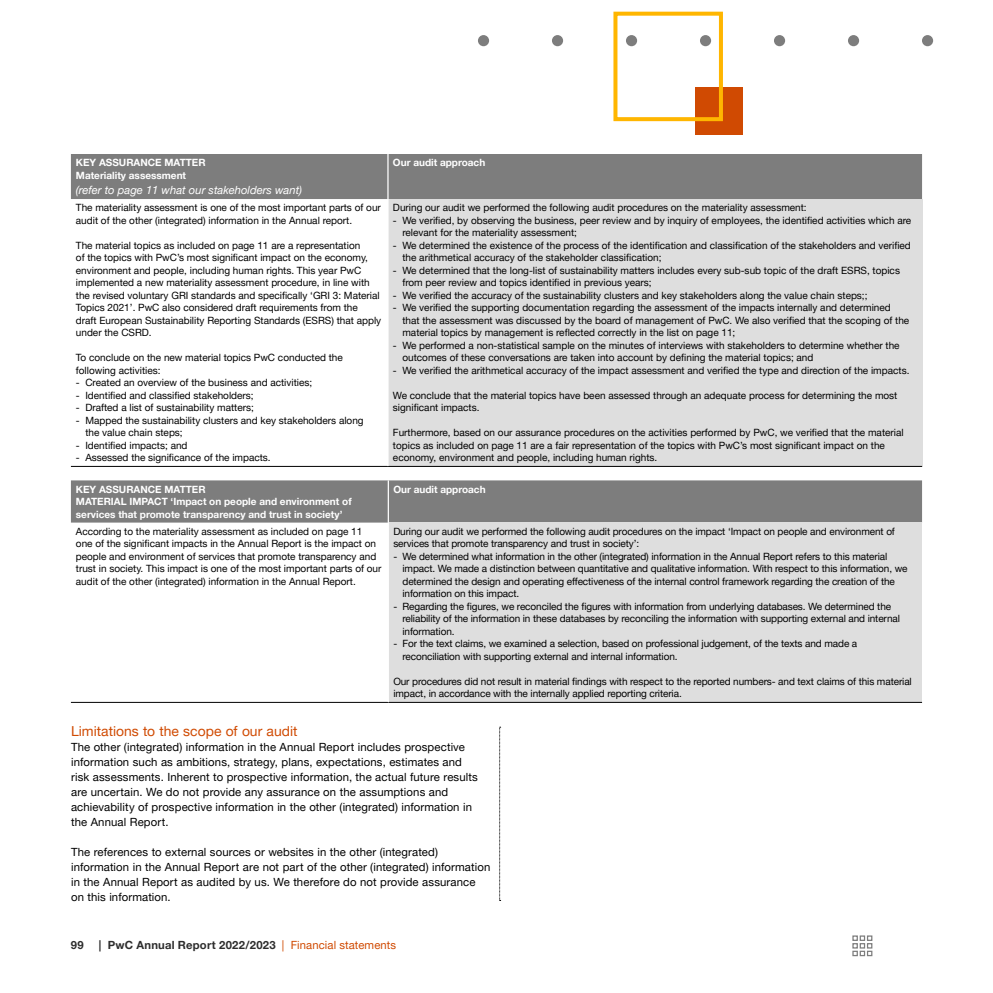
<style>
.page{position:relative;width:993px;height:993px;background:#fff}
.page>*{position:absolute;margin:0;border:0;box-sizing:border-box;transform-origin:0 0}
.t1{font:13.75px "Helvetica Neue LT Pro";color:#d04a02}
.t2{font:11.25px/15px "Helvetica Neue LT Pro";letter-spacing:.01em;color:#000}
.t3{font:700 11.25px "Helvetica Neue LT Pro";letter-spacing:.025em;color:#2d2d2d}
.t4{font:italic 11.25px "Helvetica Neue LT Pro";color:#fff}
.t5{font:10px/12.5px "Helvetica Neue LT Pro";color:#000}
.t6{font:700 10px/12.5px "Helvetica Neue LT Pro";color:#fff}
.s1{font-weight:400;color:#d04a02}
</style>
<div class="page">
<svg style="left:852px;top:935px;width:20px;height:20px"></svg>
<div style="left:695px;top:88px;width:47px;height:47px;background:#d04a02"></div>
<div style="left:71px;top:480px;width:850px;height:42px;background:#7d7d7d"></div>
<div style="left:388px;top:522px;width:533px;height:180px;background:#dedede"></div>
<hr style="left:71px;top:701px;width:317px;height:1px;background:#000">
<hr style="left:388px;top:701px;width:533px;height:1px;background:#000">
<hr style="left:387px;top:480px;width:2px;height:42px;background:#fff">
<hr style="left:387px;top:522px;width:2px;height:179px;background:#fff">
<svg style="left:499px;top:726px;width:1px;height:174px"></svg>
<div style="left:921px;top:35px;width:11px;height:11px;background:#7d7d7d;border-radius:50%"></div>
<div style="left:847px;top:35px;width:11px;height:11px;background:#7d7d7d;border-radius:50%"></div>
<div style="left:773px;top:35px;width:11px;height:11px;background:#7d7d7d;border-radius:50%"></div>
<div style="left:699px;top:35px;width:12px;height:11px;background:#7d7d7d;border-radius:50%"></div>
<div style="left:625px;top:35px;width:12px;height:11px;background:#7d7d7d;border-radius:50%"></div>
<div style="left:551px;top:35px;width:12px;height:11px;background:#7d7d7d;border-radius:50%"></div>
<div style="left:478px;top:35px;width:11px;height:11px;background:#7d7d7d;border-radius:50%"></div>
<div style="left:613px;top:12px;width:109px;height:109px;border:4px solid #ffb600"></div>
<div style="left:71px;top:154px;width:850px;height:45px;background:#7d7d7d"></div>
<div style="left:388px;top:199px;width:533px;height:267px;background:#dedede"></div>
<hr style="left:71px;top:466px;width:317px;height:1px;background:#000">
<hr style="left:388px;top:466px;width:533px;height:1px;background:#000">
<hr style="left:387px;top:154px;width:1px;height:45px;background:#fff">
<p class="t6" style="left:76px;top:156px;width:131px">KEY ASSURANCE MATTER<br>Materiality assessment</p>
<p class="t4" style="left:76px;top:183px;width:228px">(refer to page 11 what our stakeholders want)</p>
<p class="t5" style="left:76px;top:201px;width:306px">The materiality assessment is one of the most important parts of our audit of the other (integrated) information in the Annual report.</p>
<p class="t5" style="left:76px;top:238px;width:307px">The material topics as included on page 11 are a representation<br>of the topics with PwC’s most significant impact on the economy, environment and people, including human rights. This year PwC implemented a new materiality assessment procedure, in line with the revised voluntary GRI standards and specifically ‘GRI 3: Material Topics 2021’. PwC also considered draft requirements from the<br>draft European Sustainability Reporting Standards (ESRS) that apply under the CSRD.</p>
<p class="t5" style="left:76px;top:351px;width:268px">To conclude on the new material topics PwC conducted the following activities:</p>
<p class="t5" style="left:76px;top:376px;width:238px">- Created an overview of the business and activities;</p>
<p class="t5" style="left:76px;top:388px;width:179px">- Identified and classified stakeholders;</p>
<p class="t5" style="left:76px;top:401px;width:179px">- Drafted a list of sustainability matters;</p>
<p class="t5" style="left:85px;top:413px;width:280px;text-indent:-9px">- Mapped the sustainability clusters and key stakeholders along the value chain steps;</p>
<p class="t5" style="left:76px;top:438px;width:113px">- Identified impacts; and</p>
<p class="t5" style="left:76px;top:451px;width:196px">- Assessed the significance of the impacts.</p>
<p class="t6" style="left:393px;top:156px;width:94px">Our audit approach</p>
<p class="t5" style="left:393px;top:201px;width:415px">During our audit we performed the following audit procedures on the materiality assessment:</p>
<p class="t5" style="left:402px;top:213px;width:510px;text-indent:-9px">- We verified, by observing the business, peer review and by inquiry of employees, the identified activities which are relevant for the materiality assessment;</p>
<p class="t5" style="left:402px;top:238px;width:510px;text-indent:-9px">- We determined the existence of the process of the identification and classification of the stakeholders and verified the arithmetical accuracy of the stakeholder classification;</p>
<p class="t5" style="left:402px;top:263px;width:499px;text-indent:-9px">- We determined that the long-list of sustainability matters includes every sub-sub topic of the draft ESRS, topics from peer review and topics identified in previous years;</p>
<p class="t5" style="left:393px;top:288px;width:476px">- We verified the accuracy of the sustainability clusters and key stakeholders along the value chain steps;;</p>
<p class="t5" style="left:402px;top:301px;width:508px;text-indent:-9px">- We verified the supporting documentation regarding the assessment of the impacts internally and determined that the assessment was discussed by the board of management of PwC. We also verified that the scoping of the material topics by management is reflected correctly in the list on page 11;</p>
<p class="t5" style="left:402px;top:338px;width:498px;text-indent:-9px">- We performed a non-statistical sample on the minutes of interviews with stakeholders to determine whether the outcomes of these conversations are taken into account by defining the material topics; and</p>
<p class="t5" style="left:393px;top:363px;width:518px">- We verified the arithmetical accuracy of the impact assessment and verified the type and direction of the impacts.</p>
<p class="t5" style="left:393px;top:388px;width:506px">We conclude that the material topics have been assessed through an adequate process for determining the most significant impacts.</p>
<p class="t5" style="left:393px;top:426px;width:512px">Furthermore, based on our assurance procedures on the activities performed by PwC, we verified that the material topics as included on page 11 are a fair representation of the topics with PwC’s most significant impact on the economy, environment and people, including human rights.</p>
<p class="t6" style="left:76px;top:482px;width:277px">KEY ASSURANCE MATTER<br>MATERIAL IMPACT ‘Impact on people and environment of services that promote transparency and trust in society’</p>
<p class="t6" style="left:393px;top:482px;width:94px">Our audit approach</p>
<p class="t5" style="left:76px;top:524px;width:307px">According to the materiality assessment as included on page 11 one of the significant impacts in the Annual Report is the impact on people and environment of services that promote transparency and trust in society. This impact is one of the most important parts of our audit of the other (integrated) information in the Annual Report.</p>
<p class="t5" style="left:393px;top:524px;width:503px">During our audit we performed the following audit procedures on the impact ‘Impact on people and environment of services that promote transparency and trust in society’:</p>
<p class="t5" style="left:402px;top:549px;width:506px;text-indent:-9px">- We determined what information in the other (integrated) information in the Annual Report refers to this material impact. We made a distinction between quantitative and qualitative information. With respect to this information, we determined the design and operating effectiveness of the internal control framework regarding the creation of the information on this impact.</p>
<p class="t5" style="left:402px;top:599px;width:499px;text-indent:-9px">- Regarding the figures, we reconciled the figures with information from underlying databases. We determined the reliability of the information in these databases by reconciling the information with supporting external and internal information.</p>
<p class="t5" style="left:402px;top:637px;width:456px;text-indent:-9px">- For the text claims, we examined a selection, based on professional judgement, of the texts and made a reconciliation with supporting external and internal information.</p>
<p class="t5" style="left:393px;top:674px;width:520px">Our procedures did not result in material findings with respect to the reported numbers- and text claims of this material impact, in accordance with the internally applied reporting criteria.</p>
<h1 class="t1" style="left:71px;top:722px;width:228px">Limitations to the scope of our audit</h1>
<p class="t2" style="left:71px;top:738px;width:408px">The other (integrated) information in the Annual Report includes prospective information such as ambitions, strategy, plans, expectations, estimates and risk assessments. Inherent to prospective information, the actual future results are uncertain. We do not provide any assurance on the assumptions and achievability of prospective information in the other (integrated) information in the Annual Report.</p>
<p class="t2" style="left:71px;top:843px;width:420px">The references to external sources or websites in the other (integrated) information in the Annual Report are not part of the other (integrated) information in the Annual Report as audited by us. We therefore do not provide assurance on this information.</p>
<p class="t3" style="left:71px;top:937px;width:14px">99</p>
<p class="t3" style="left:99px;top:937px;width:299px">| PwC Annual Report 2022/2023 <span class="s1">| Financial statements</span></p>
</div>
